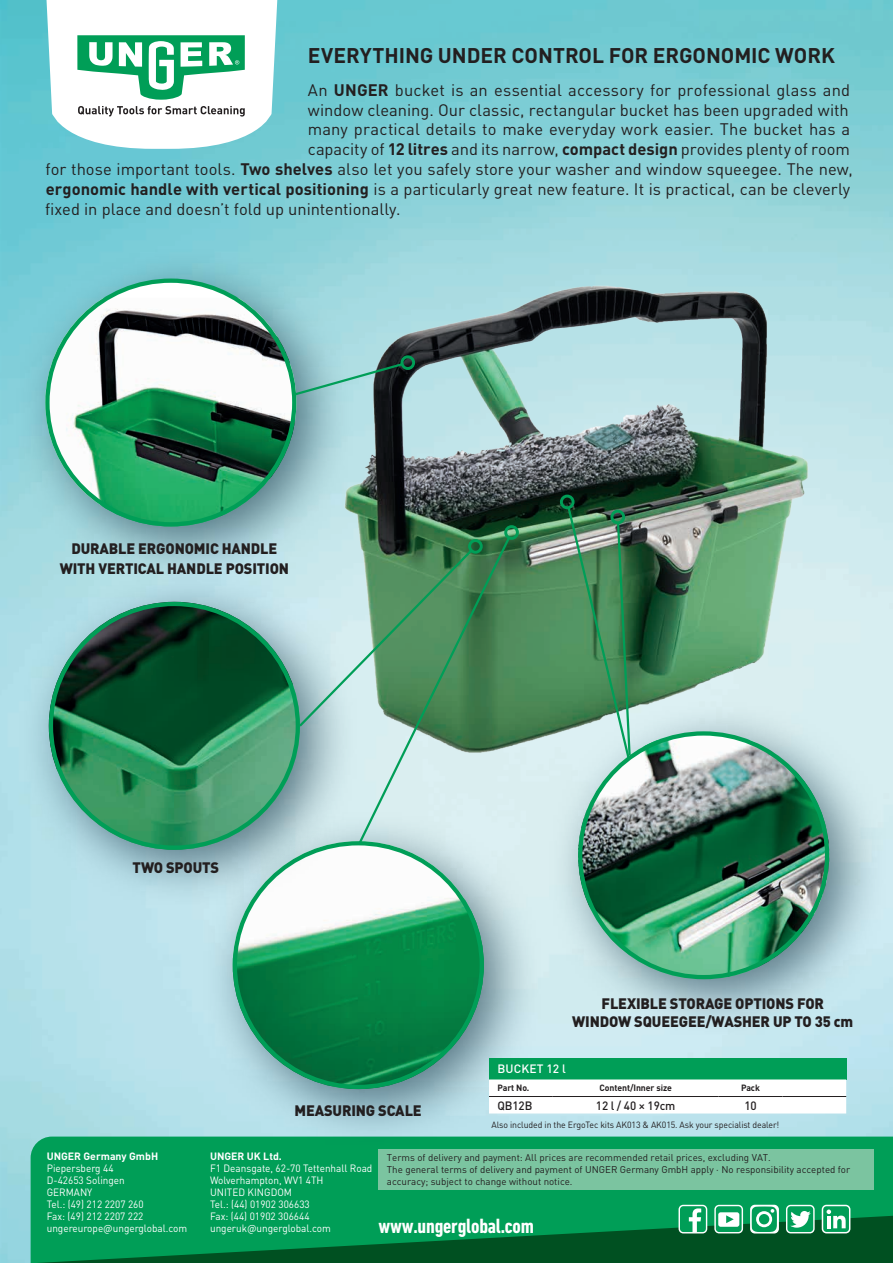
<style>
.page{position:relative;width:893px;height:1263px;background:#fff}
.page>*{position:absolute;margin:0;border:0;box-sizing:border-box;transform-origin:0 0}
.t1{font:700 21px "DIN Pro";letter-spacing:-.005em;color:#231f20}
.t2{font:700 condensed 21px "DIN Next LT Pro";letter-spacing:-.01em;color:#fff}
.t3{font:16.5px "DIN Pro";letter-spacing:.005em;color:#231f20}
.t4{font:900 15px/20.1px "DIN Pro";letter-spacing:-.01em;color:#231f20;text-align:center}
.t5{font:500 12px "DIN Pro";letter-spacing:-.01em;color:#231f20}
.t6{font:500 12px "DIN Pro";letter-spacing:.01em;color:#fff}
.t7{font:10.5px/12px "DIN Pro";color:#fff;scale:.95 1}
.t8{font:700 10.5px "DIN Pro";color:#fff}
.t9{font:9.75px/11.7px "DIN Pro";color:#231f20}
.t10{font:9px "DIN Pro";letter-spacing:-.01em;color:#231f20}
.t11{font:700 9px "DIN Pro";letter-spacing:-.01em;color:#231f20}
.s1{font-weight:700}
</style>
<div class="page">
<img style="left:0;top:0;width:893px;height:1263px">
<div style="left:31px;top:1136px;width:862px;height:127px;background:#009e57"></div>
<div style="left:15px;top:249px;width:340px;height:335px;background:#294a59;opacity:.7"></div>
<svg style="left:47px;top:281px;width:247px;height:243px"></svg>
<img style="left:45px;top:298px;width:251px;height:228px">
<div style="left:203px;top:811px;width:339px;height:336px;background:#294a59;opacity:.7"></div>
<img style="left:233px;top:847px;width:251px;height:242px">
<svg style="left:36px;top:1205px;width:857px;height:58px;background:#088348"></svg>
<div style="left:822px;top:1205px;width:28px;height:28px;border:2px solid #fff;border-radius:4px"></div>
<svg style="left:45px;top:0;width:234px;height:149px"></svg>
<img style="left:296px;top:253px;width:567px;height:546px">
<div style="left:489px;top:1058px;width:357px;height:21px;background:#009e57"></div>
<svg style="left:489px;top:1079px;width:357px;height:34px"></svg>
<hr style="left:489px;top:1096px;width:64px;height:1px;background:#231f20">
<hr style="left:553px;top:1096px;width:166px;height:1px;background:#231f20">
<hr style="left:719px;top:1096px;width:63px;height:1px;background:#231f20">
<hr style="left:782px;top:1096px;width:64px;height:1px;background:#231f20">
<div style="left:548px;top:701px;width:339px;height:336px;background:#294a59;opacity:.7"></div>
<img style="left:578px;top:740px;width:251px;height:238px">
<div style="left:19px;top:572px;width:339px;height:336px;background:#294a59;opacity:.7"></div>
<img style="left:49px;top:602px;width:251px;height:248px">
<div style="left:378px;top:1149px;width:496px;height:40px;background:#7bc4a0"></div>
<svg style="left:291px;top:361px;width:114px;height:36px;background:#719d9d"></svg>
<div style="left:400px;top:355px;width:15px;height:15px;border:3px solid #009e57;border-radius:50%"></div>
<svg style="left:297px;top:547px;width:59px;height:182px;background:#c2e0e3"></svg>
<div style="left:560px;top:495px;width:14px;height:14px;border:3px solid #009e57;border-radius:50%"></div>
<svg style="left:566px;top:505px;width:66px;height:255px;background:#5f9772"></svg>
<div style="left:610px;top:510px;width:15px;height:14px;border:3px solid #009e57;border-radius:50%"></div>
<svg style="left:356px;top:535px;width:156px;height:312px;background:#83b096"></svg>
<div style="left:504px;top:525px;width:15px;height:15px;border:3px solid #009e57;border-radius:50%"></div>
<p class="t1" style="left:308px;top:41px;width:529px">EVERYTHING UNDER CONTROL FOR ERGONOMIC WORK</p>
<p class="t3" style="left:308px;top:79px;width:544px">An <span class="s1">UNGER</span> bucket is an essential accessory for professional glass and</p>
<p class="t3" style="left:308px;top:98px;width:543px">window cleaning. Our classic, rectangular bucket has been upgraded with</p>
<p class="t3" style="left:308px;top:118px;width:544px">many practical details to make everyday work easier. The bucket has a</p>
<p class="t3" style="left:308px;top:138px;width:544px">capacity of <span class="s1">12 litres</span> and its narrow, <span class="s1">compact design</span> provides plenty of room</p>
<p class="t3" style="left:46px;top:158px;width:809px">for those important tools. <span class="s1">Two shelves</span> also let you safely store your washer and window squeegee. The new,</p>
<p class="t3" style="left:46px;top:178px;width:806px"><span class="s1">ergonomic handle with vertical positioning</span> is a particularly great new feature. It is practical, can be cleverly</p>
<p class="t3" style="left:45px;top:197px;width:357px">fixed in place and doesn’t fold up unintentionally.</p>
<p class="t4" style="left:60px;top:538px;width:231px">DURABLE ERGONOMIC HANDLE<br>WITH VERTICAL HANDLE POSITION</p>
<p class="t4" style="left:133px;top:857px;width:88px">TWO SPOUTS</p>
<p class="t4" style="left:294px;top:1100px;width:129px">MEASURING SCALE</p>
<p class="t4" style="left:572px;top:994px;width:283px;line-height:18px">FLEXIBLE STORAGE OPTIONS FOR<br>WINDOW SQUEEGEE/WASHER UP TO 35 cm</p>
<p class="t6" style="left:498px;top:1061px;width:70px">BUCKET 12 l</p>
<p class="t11" style="left:497px;top:1082px;width:33px">Part No.</p>
<p class="t11" style="left:600px;top:1082px;width:74px">Content/Inner size</p>
<p class="t11" style="left:741px;top:1082px;width:20px">Pack</p>
<p class="t10" style="left:492px;top:1119px;width:289px">Also included in the ErgoTec kits AK013 &amp; AK015. Ask your specialist dealer!</p>
<p class="t5" style="left:497px;top:1097px;width:36px">QB12B</p>
<p class="t5" style="left:596px;top:1097px;width:81px">12 l / 40 × 19cm</p>
<p class="t5" style="left:744px;top:1097px;width:14px">10</p>
<p class="t8" style="left:47px;top:1149px;width:113px">UNGER Germany GmbH</p>
<p class="t7" style="left:47px;top:1162px;width:149px">Piepersberg 44<br>D-42653 Solingen<br>GERMANY<br>Tel.: (49) 212 2207 260<br>Fax: (49) 212 2207 222 ungereurope@ungerglobal.com</p>
<p class="t8" style="left:210px;top:1149px;width:73px">UNGER UK Ltd.</p>
<p class="t7" style="left:210px;top:1162px;width:172px">F1 Deansgate, 62-70 Tettenhall Road<br>Wolverhampton, WV1 4TH<br>UNITED KINGDOM<br>Tel.: (44) 01902 306633<br>Fax: (44) 01902 306644 ungeruk@ungerglobal.com</p>
<p class="t9" style="left:387px;top:1151px;width:465px">Terms of delivery and payment: All prices are recommended retail prices, excluding VAT.<br>The general terms of delivery and payment of UNGER Germany GmbH apply · No responsibility accepted for accuracy; subject to change without notice.</p>
<p class="t2" style="left:378px;top:1214px;width:157px">www.ungerglobal.com</p>
</div>
